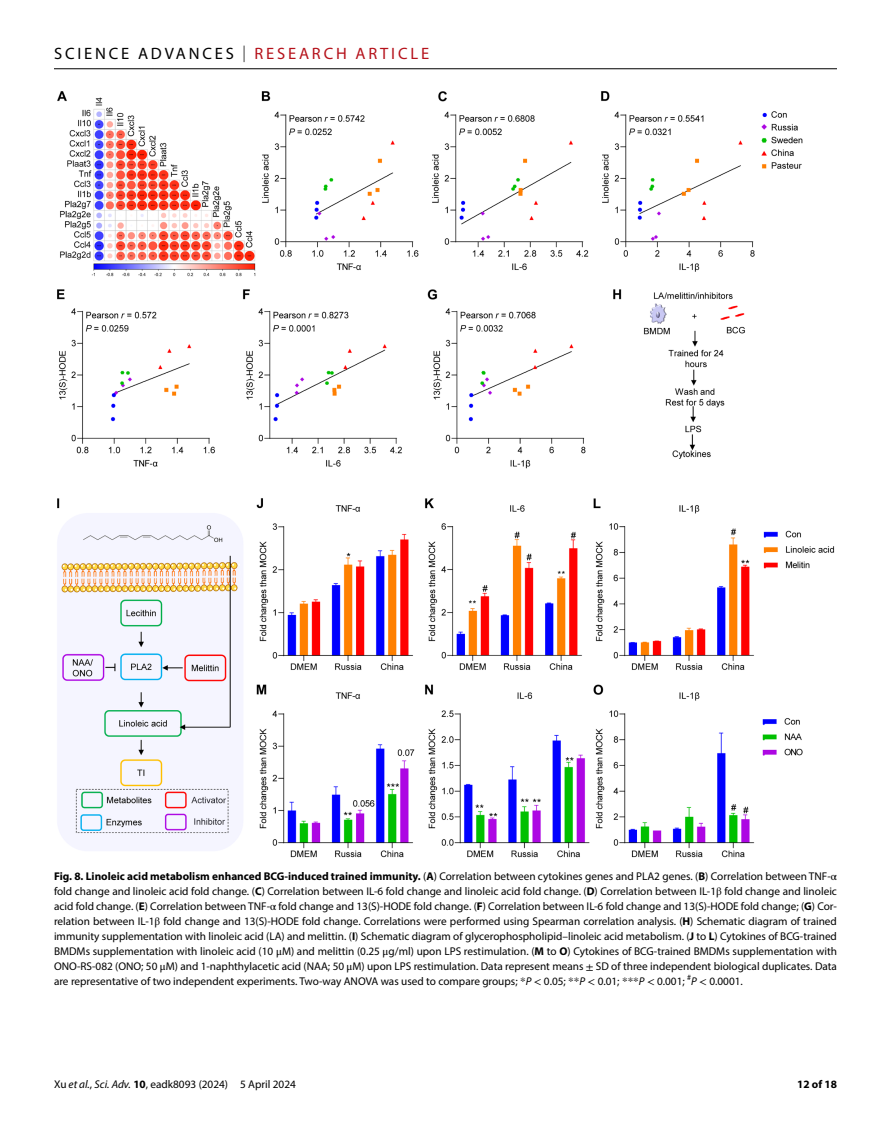
<style>
.page{position:relative;width:891px;height:1134px;background:#fff}
.page>*{position:absolute;margin:0;border:0;box-sizing:border-box;transform-origin:0 0}
.t1{font:16.5px "Myriad Pro";letter-spacing:.17em;color:#000}
.t2{font:11.25px/15px "Myriad Pro";color:#000;text-align:justify}
.t3{font:700 11.25px "Myriad Pro";color:#000}
.s1{font-weight:300}
.s2{color:#b5121b}
.s3{font-weight:700}
.s4{font-family:"STIX"}
.s5{font-style:italic}
</style>
<div class="page">
<hr style="left:54px;top:68px;width:783px;height:1px;background:#000">
<img style="left:57px;top:91px;width:777px;height:767px">
<h1 class="t1" style="left:54px;top:44px;width:376px">Science Adva nces <span class="s1">|</span> <span class="s2">Resear ch Ar ticle</span></h1>
<p class="t2" style="left:54px;top:869px;width:785px"><span class="s3">Fig. 8. Linoleic acid metabolism enhanced BCG-induced trained immunity.</span> (<span class="s3">A</span>) Correlation between cytokines genes and PLA2 genes. (<span class="s3">B</span>) Correlation between TN F-<span class="s4">α </span>fold change and linoleic acid fold change. (<span class="s3">C</span>) Correlation between IL-6 fold change and linoleic acid fold change. (<span class="s3">D</span>) Correlation between IL-1<span class="s4">β</span> fold change and linoleic acid fold change. (<span class="s3">E</span>) Correlation between TN F-<span class="s4">α</span> fold change and 13(S)--HODE fold change. (<span class="s3">F</span>) Correlation between IL-6 fold change and 13(S)--HODE fold change; (<span class="s3">G</span>) Cor&shy;relation between IL-1<span class="s4">β</span> fold change and 13(S)--HODE fold change. Correlations were performed using Spearman correlation analysis. (<span class="s3">H</span>) Schematic diagram of trained immunity supplementation with linoleic acid (LA) and melittin. (<span class="s3">I</span>) Schematic diagram of glycerophospholipid–linoleic acid metabolism. (<span class="s3">J</span> to <span class="s3">L</span>) Cytokines of BCG-trained BMDMs supplementation with linoleic acid (10 <span class="s4">μ</span>M) and melittin (0.25 <span class="s4">μ</span>g/ml) upon LPS restimulation. (<span class="s3">M</span> to <span class="s3">O</span>) Cytokines of BCG-trained BMDMs supplementation with ONO-RS-082 (ONO; 50 <span class="s4">μ</span>M) and 1-naphthylacetic acid (NAA; 50 <span class="s4">μ</span>M) upon LPS restimulation. Data represent means <span class="s4">±</span> SD of three independent biological duplicates. Data are representative of two independent experiments. Two-way ANOVA was used to compare groups; <span class="s4">*</span><span class="s5">P</span> <span class="s4">&lt;</span> 0.05; <span class="s4">**</span><span class="s5">P</span> <span class="s4">&lt;</span> 0.01; <span class="s4">***</span><span class="s5">P</span> <span class="s4">&lt;</span> 0.001; <sup>#</sup><span class="s5">P</span> <span class="s4">&lt;</span> 0.0001.</p>
<p class="t2" style="left:54px;top:1076px;width:243px">Xu <span class="s5">et al.</span>, <span class="s5">Sci. Adv.</span> <span class="s3">10</span>, eadk8093 (2024) 5 April 2024</p>
<p class="t3" style="left:797px;top:1076px;width:41px">12 of 18</p>
</div>
